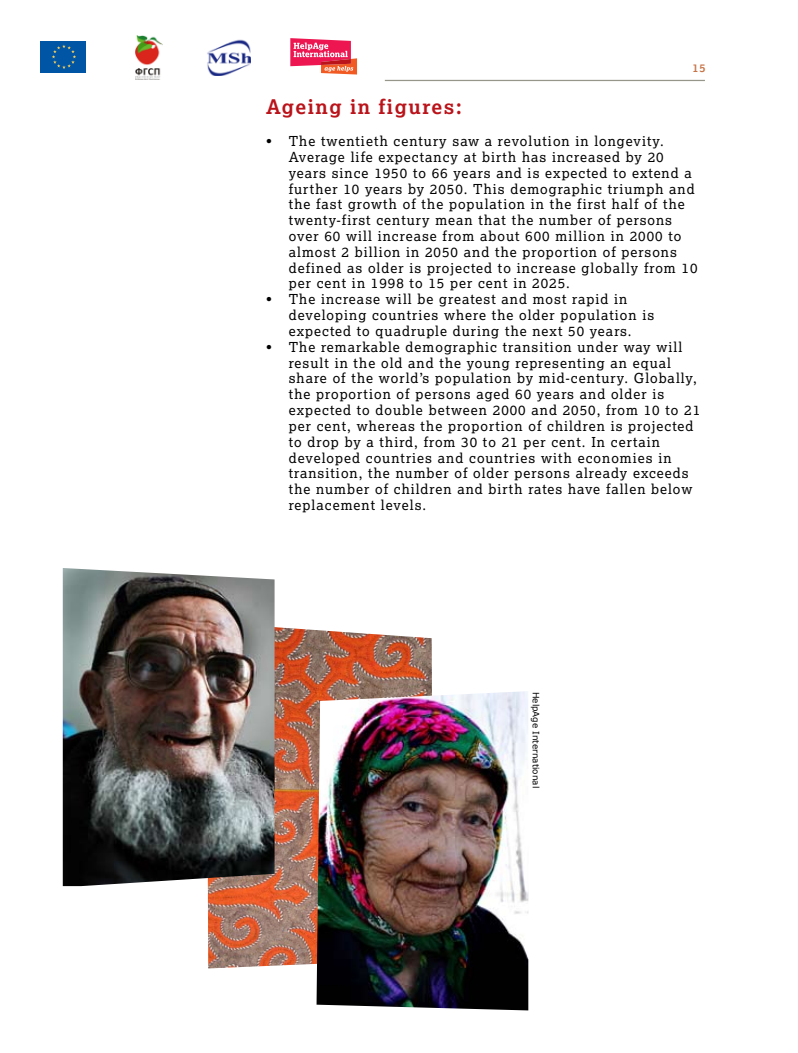
<style>
.page{position:relative;width:798px;height:1053px;background:#fff}
.page>*{position:absolute;margin:0;border:0;box-sizing:border-box;transform-origin:0 0}
.t1{font:700 20px "Lexia";letter-spacing:.075em;color:#ba131a}
.t2{font:13.75px/15.8px "Lexia";letter-spacing:.075em;color:#000}
.t3{font:700 11.25px "Lexia";color:#c77448}
.t4{font:8.75px "Verdana";color:#000}
</style>
<div class="page">
<div style="left:40px;top:41px;width:46px;height:32px;background:#0055a4"></div>
<svg style="left:52px;top:45px;width:24px;height:24px"></svg>
<img style="left:207px;top:39px;width:43px;height:37px">
<img style="left:135px;top:36px;width:27px;height:44px">
<svg style="left:290px;top:38px;width:67px;height:36px"></svg>
<hr style="left:384px;top:80px;width:320px;height:1px;background:#97968a">
<img style="left:207px;top:622px;width:225px;height:346px">
<img style="left:63px;top:568px;width:211px;height:318px">
<img style="left:316px;top:691px;width:212px;height:319px">
<p class="t3" style="left:692px;top:61px;width:15px">15</p>
<h1 class="t1" style="left:266px;top:95px;width:197px">Ageing in figures:</h1>
<p class="t2" style="left:289px;top:133px;width:410px;text-indent:-22px">• The twentieth century saw a revolution in longevity.<br>Average life expectancy at birth has increased by 20 years since 1950 to 66 years and is expected to extend a further 10 years by 2050. This demographic triumph and the fast growth of the population in the first half of the twenty-first century mean that the number of persons over 60 will increase from about 600 million in 2000 to almost 2 billion in 2050 and the proportion of persons defined as older is projected to increase globally from 10 per cent in 1998 to 15 per cent in 2025.</p>
<p class="t2" style="left:289px;top:291px;width:367px;text-indent:-22px">• The increase will be greatest and most rapid in developing countries where the older population is expected to quadruple during the next 50 years.</p>
<p class="t2" style="left:289px;top:338px;width:412px;text-indent:-22px">• The remarkable demographic transition under way will result in the old and the young representing an equal share of the world’s population by mid-century. Globally, the proportion of persons aged 60 years and older is expected to double between 2000 and 2050, from 10 to 21 per cent, whereas the proportion of children is projected to drop by a third, from 30 to 21 per cent. In certain developed countries and countries with economies in transition, the number of older persons already exceeds the number of children and birth rates have fallen below replacement levels.</p>
<p class="t4" style="left:542px;top:691px;width:98px;rotate:90deg">HelpAge International</p>
</div>
